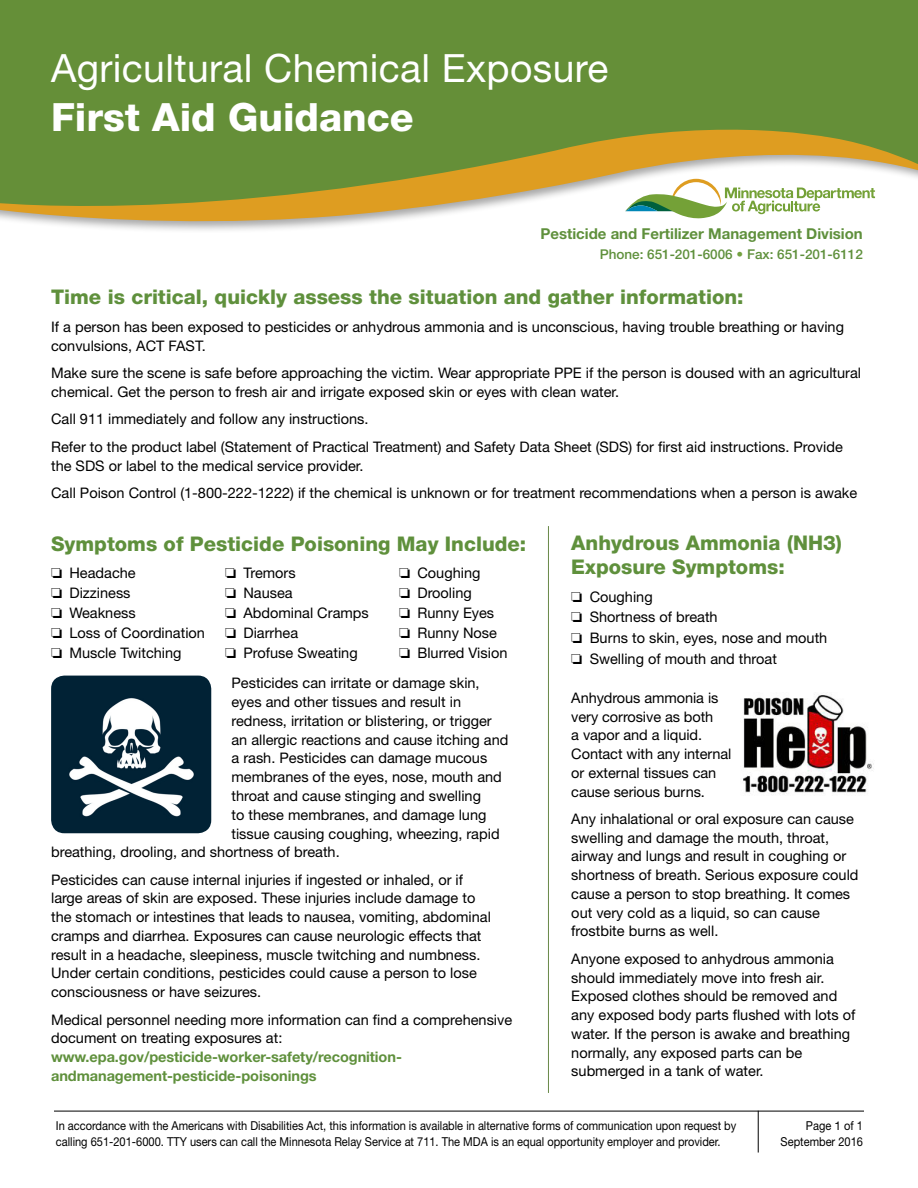
<style>
.page{position:relative;width:918px;height:1188px;background:#fff}
.page>*{position:absolute;margin:0;border:0;box-sizing:border-box;transform-origin:0 0}
.t1{font:39px "Helvetica Neue";letter-spacing:.01em;color:#fff}
.t2{font:800 39px "Helvetica Neue";color:#fff}
.t3{font:800 20.25px/24.3px "Helvetica Neue";color:#5f903c}
.t4{font:700 15px "Helvetica Neue";color:#5f903c}
.t5{font:14.55px/18.8px "Helvetica Neue";color:#000}
.t6{font:700 14.55px/18.8px "Helvetica Neue";letter-spacing:-.005em;color:#5f903c}
.t7{font:500 13.5px "Helvetica Neue";color:#5f903c}
.t8{font:12.3px/16.5px "Helvetica Neue";color:#000;scale:.9 1}
.s1{font-weight:400;color:#73a141}
.s2{font-size:12px}
</style>
<div class="page">
<hr style="left:54px;top:1111px;width:810px;height:1px;background:#000">
<hr style="left:758px;top:1111px;width:1px;height:42px;background:#000">
<div style="left:0;top:0;width:918px;height:231px;background:#658f38"></div>
<svg style="left:0;top:114px;width:918px;height:116px;fill:#658f38"></svg>
<hr style="left:548px;top:526px;width:1px;height:567px;background:#698948">
<svg style="left:625px;top:179px;width:250px;height:39px"></svg>
<img style="left:51px;top:676px;width:160px;height:157px">
<img style="left:743px;top:695px;width:131px;height:99px">
<h1 class="t1" style="left:51px;top:45px;width:559px">Agricultural Chemical Exposure</h1>
<h1 class="t2" style="left:51px;top:94px;width:364px">First Aid Guidance</h1>
<p class="t4" style="left:540px;top:225px;width:324px">Pesticide and Fertilizer Management Division</p>
<p class="t7" style="left:600px;top:246px;width:265px">Phone: 651-201-6006 <span class="s1">•</span> Fax: 651-201-6112</p>
<h2 class="t3" style="left:51px;top:285px;width:694px">Time is critical, quickly assess the situation and gather information:</h2>
<p class="t5" style="left:51px;top:317px;width:794px">If a person has been exposed to pesticides or anhydrous ammonia and is unconscious, having trouble breathing or having convulsions, ACT FAST.</p>
<p class="t5" style="left:51px;top:364px;width:812px">Make sure the scene is safe before approaching the victim. Wear appropriate PPE if the person is doused with an agricultural chemical. Get the person to fresh air and irrigate exposed skin or eyes with clean water.</p>
<p class="t5" style="left:51px;top:405px;width:793px;line-height:27.5px">Call 911 immediately and follow any instructions.<br>Refer to the product label (Statement of Practical Treatment) and Safety Data Sheet (SDS) for first aid instructions. Provide</p>
<p class="t5" style="left:51px;top:451px;width:808px;line-height:27.5px">the SDS or label to the medical service provider.<br>Call Poison Control (1-800-222-1222) if the chemical is unknown or for treatment recommendations when a person is awake</p>
<h2 class="t3" style="left:51px;top:531px;width:477px">Symptoms of Pesticide Poisoning May Include:</h2>
<p class="t5" style="left:69px;top:563px;width:137px;line-height:19.8px">Headache<br>Dizziness<br>Weakness<br>Loss of Coordination<br>Muscle Twitching</p>
<p class="t5" style="left:243px;top:563px;width:127px;line-height:19.8px">Tremors<br>Nausea<br>Abdominal Cramps<br>Diarrhea<br>Profuse Sweating</p>
<p class="t5" style="left:417px;top:563px;width:92px;line-height:19.8px">Coughing<br>Drooling<br>Runny Eyes<br>Runny Nose<br>Blurred Vision</p>
<p class="t5" style="left:232px;top:674px;width:250px">Pesticides can irritate or damage skin,</p>
<p class="t5" style="left:232px;top:692px;width:231px">eyes and other tissues and result in</p>
<p class="t5" style="left:232px;top:711px;width:262px">redness, irritation or blistering, or trigger</p>
<p class="t5" style="left:232px;top:730px;width:278px">an allergic reactions and cause itching and</p>
<p class="t5" style="left:232px;top:749px;width:257px">a rash. Pesticides can damage mucous</p>
<p class="t5" style="left:232px;top:767px;width:272px">membranes of the eyes, nose, mouth and</p>
<p class="t5" style="left:232px;top:786px;width:251px">throat and cause stinging and swelling</p>
<p class="t5" style="left:232px;top:805px;width:257px">to these membranes, and damage lung</p>
<p class="t5" style="left:232px;top:824px;width:270px">tissue causing coughing, wheezing, rapid</p>
<p class="t5" style="left:51px;top:843px;width:290px">breathing, drooling, and shortness of breath.</p>
<p class="t5" style="left:51px;top:870px;width:441px">Pesticides can cause internal injuries if ingested or inhaled, or if large areas of skin are exposed. These injuries include damage to the stomach or intestines that leads to nausea, vomiting, abdominal cramps and diarrhea. Exposures can cause neurologic effects that result in a headache, sleepiness, muscle twitching and numbness.<br>Under certain conditions, pesticides could cause a person to lose consciousness or have seizures.</p>
<p class="t5" style="left:51px;top:1010px;width:463px">Medical personnel needing more information can find a comprehensive document on treating exposures at:</p>
<p class="t6" style="left:51px;top:1047px;width:352px">www.epa.gov/pesticide-worker-safety/recognition&shy;andmanagement-pesticide-poisonings</p>
<h2 class="t3" style="left:571px;top:530px;width:272px">Anhydrous Ammonia (NH3)<br>Exposure Symptoms:</h2>
<p class="t5" style="left:590px;top:586px;width:239px;line-height:20.9px">Coughing<br>Shortness of breath<br>Burns to skin, eyes, nose and mouth<br>Swelling of mouth and throat</p>
<p class="t5" style="left:571px;top:688px;width:162px">Anhydrous ammonia is very corrosive as both<br>a vapor and a liquid.<br>Contact with any internal or external tissues can cause serious burns.</p>
<p class="t5" style="left:571px;top:809px;width:289px">Any inhalational or oral exposure can cause swelling and damage the mouth, throat, airway and lungs and result in coughing or shortness of breath. Serious exposure could cause a person to stop breathing. It comes out very cold as a liquid, so can cause frostbite burns as well.</p>
<p class="t5" style="left:571px;top:949px;width:286px">Anyone exposed to anhydrous ammonia should immediately move into fresh air.<br>Exposed clothes should be removed and any exposed body parts flushed with lots of water. If the person is awake and breathing normally, any exposed parts can be submerged in a tank of water.</p>
<p class="t8" style="left:56px;top:1117px;width:758px">In accordance with the Americans with Disabilities Act, this information is available in alternative forms of communication upon request by calling 651-201-6000. TTY users can call the Minnesota Relay Service at 711. The MDA is an equal opportunity employer and provider.</p>
<p class="t8" style="left:781px;top:1117px;width:93px;text-align:right">Page <span class="s2">1</span> of 1<br>September 2016</p>
</div>
